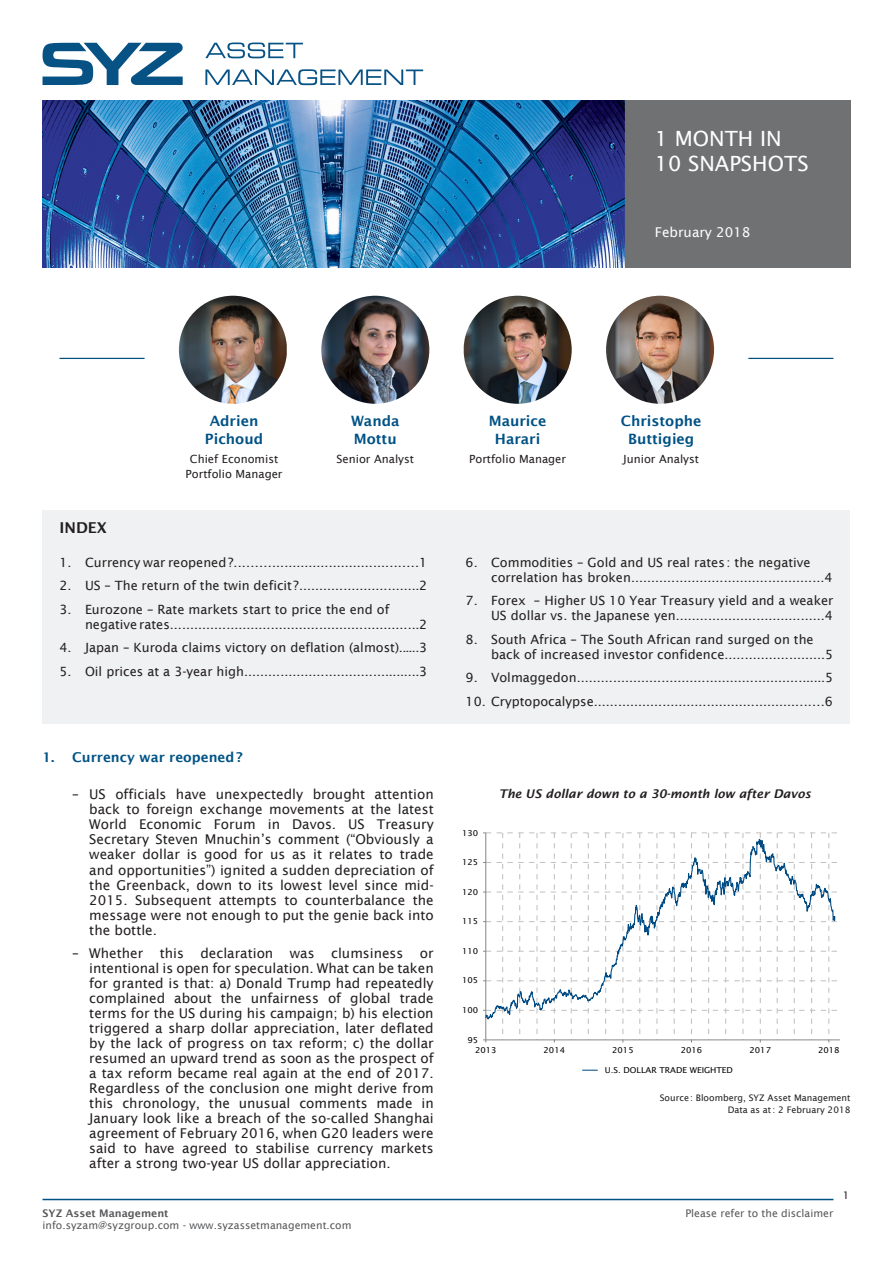
<style>
.page{position:relative;width:893px;height:1263px;background:#fff}
.page>*{position:absolute;margin:0;border:0;box-sizing:border-box;transform-origin:0 0}
.t1{font:21px/25.2px "Lucida Sans";color:#fff}
.t2{font:600 15px "Lucida Sans";color:#231f20}
.t3{font:600 14.25px/18px "Lucida Sans";color:#005285;text-align:center}
.t4{font:13.5px/15px "Lucida Sans";color:#231f20;text-align:justify}
.t5{font:600 13.5px "Lucida Sans";color:#005285}
.t6{font:13.5px "Lucida Sans";color:#fff}
.t7{font:12.75px/15px "Lucida Sans";color:#231f20}
.Graph_TITLES{font:italic 600 12px "Lucida Sans";color:#231f20}
.t8{font:11.25px "Lucida Sans";color:#231f20}
.t9{font:10.5px "Lucida Sans";color:#57585a}
.t10{font:600 10.5px "Lucida Sans";color:#57585a}
.PAGE_NUMBERING{font:10.5px "Lucida Sans";color:#231f20}
.Source_data{font:9px "Lucida Sans";color:#231f20}
.t11{font:8.1px "Lucida Sans";color:#000;scale:1.05 1}
</style>
<div class="page">
<svg style="left:205px;top:43px;width:98px;height:15px"></svg>
<svg style="left:205px;top:69px;width:218px;height:16px"></svg>
<svg style="left:43px;top:43px;width:140px;height:42px"></svg>
<img style="left:43px;top:100px;width:807px;height:168px">
<hr style="left:43px;top:1199px;width:790px;height:1px;background:#005285">
<div style="left:43px;top:510px;width:807px;height:214px;background:#f0f1f2"></div>
<hr style="left:748px;top:358px;width:85px;height:1px;background:#005285">
<hr style="left:60px;top:358px;width:85px;height:1px;background:#005285">
<svg style="left:483px;top:832px;width:357px;height:210px"></svg>
<svg style="left:583px;top:1070px;width:14px;height:1px"></svg>
<img style="left:179px;top:296px;width:108px;height:108px;border-radius:53px">
<img style="left:606px;top:296px;width:108px;height:108px;border-radius:54px">
<img style="left:321px;top:296px;width:108px;height:108px;border-radius:54px">
<img style="left:464px;top:296px;width:108px;height:108px;border-radius:53px">
<h1 class="t1" style="left:655px;top:126px;width:155px">1 MONTH IN<br>10 SNAPSHOTS</h1>
<p class="t6" style="left:655px;top:224px;width:97px">February 2018</p>
<p class="t2" style="left:60px;top:519px;width:49px">INDEX</p>
<p class="t3" style="left:205px;top:412px;width:60px">Adrien<br>Pichoud</p>
<p class="t8" style="left:190px;top:453px;width:90px">Chief Economist</p>
<p class="t8" style="left:186px;top:468px;width:98px">Portfolio Manager</p>
<p class="t3" style="left:351px;top:412px;width:50px;text-align:left">Wanda<br>Mottu</p>
<p class="t8" style="left:336px;top:453px;width:79px">Senior Analyst</p>
<p class="t7" style="left:60px;top:555px;width:369px">1. Currency war reopened?.............................................1</p>
<p class="t7" style="left:60px;top:578px;width:369px">2. US – The return of the twin deficit ?..............................2</p>
<p class="t7" style="left:85px;top:602px;width:344px;text-indent:-26px">3. Eurozone – Rate markets start to price the end of negative rates..............................................................2</p>
<p class="t7" style="left:60px;top:640px;width:369px">4. Japan – Kuroda claims victory on deflation (almost)......3</p>
<p class="t7" style="left:60px;top:664px;width:369px">5. Oil prices at a 3-year high............................................3</p>
<p class="t5" style="left:43px;top:750px;width:202px">1. Currency war reopened?</p>
<p class="t4" style="left:89px;top:787px;width:346px;text-indent:-17px">– US officials have unexpectedly brought attention back to foreign exchange movements at the latest World Economic Forum in Davos. US Treasury Secretary Steven Mnuchin’s comment (“Obviously a weaker dollar is good for us as it relates to trade and opportunities”) ignited a sudden depreciation of the Greenback, down to its lowest level since mid-2015. Subsequent attempts to counterbalance the message were not enough to put the genie back into the bottle.</p>
<p class="t4" style="left:89px;top:946px;width:346px;text-indent:-17px">– Whether this declaration was clumsiness or intentional is open for speculation. What can be taken for granted is that: a) Donald Trump had repeatedly complained about the unfairness of global trade terms for the US during his campaign; b) his election triggered a sharp dollar appreciation, later deflated by the lack of progress on tax reform; c) the dollar resumed an upward trend as soon as the prospect of a tax reform became real again at the end of 2017.<br>Regardless of the conclusion one might derive from this chronology, the unusual comments made in January look like a breach of the so-called Shanghai agreement of February 2016, when G20 leaders were said to have agreed to stabilise currency markets after a strong two-year US dollar appreciation.</p>
<p class="t3" style="left:489px;top:412px;width:59px">Maurice<br>Harari</p>
<p class="t8" style="left:469px;top:453px;width:98px">Portfolio Manager</p>
<p class="t3" style="left:621px;top:412px;width:82px">Christophe<br>Buttigieg</p>
<p class="t8" style="left:623px;top:453px;width:77px">Junior Analyst</p>
<p class="t7" style="left:491px;top:555px;width:343px;text-indent:-26px">6. Commodities – Gold and US real rates : the negative correlation has broken................................................4</p>
<p class="t7" style="left:466px;top:593px;width:369px;text-align:right">7. Forex – Higher US 10 Year Treasury yield and a weaker<br>US dollar vs. the Japanese yen.....................................4</p>
<p class="t7" style="left:491px;top:632px;width:344px;text-indent:-26px">8. South Africa – The South African rand surged on the back of increased investor confidence.........................5</p>
<p class="t7" style="left:466px;top:670px;width:369px">9. Volmaggedon..............................................................5</p>
<p class="t7" style="left:466px;top:694px;width:369px">10. Cryptopocalypse.........................................................6</p>
<p class="t11" style="left:462px;top:828px;width:17px">130</p>
<p class="t11" style="left:462px;top:857px;width:17px">125</p>
<p class="t11" style="left:462px;top:887px;width:17px">120</p>
<p class="t11" style="left:462px;top:917px;width:17px">115</p>
<p class="t11" style="left:462px;top:946px;width:17px">110</p>
<p class="t11" style="left:462px;top:976px;width:17px">105</p>
<p class="t11" style="left:462px;top:1005px;width:17px">100</p>
<p class="t11" style="left:467px;top:1035px;width:12px">95</p>
<p class="Graph_TITLES" style="left:499px;top:787px;width:314px">The US dollar down to a 30-month low after Davos</p>
<p class="t11" style="left:475px;top:1045px;width:22px">2013</p>
<p class="t11" style="left:544px;top:1045px;width:22px">2014</p>
<p class="t11" style="left:612px;top:1045px;width:22px">2015</p>
<p class="t11" style="left:681px;top:1045px;width:22px">2016</p>
<p class="t11" style="left:749px;top:1045px;width:22px">2017</p>
<p class="t11" style="left:818px;top:1045px;width:22px">2018</p>
<p class="t11" style="left:605px;top:1065px;width:123px">U.S. DOLLAR TRADE WEIGHTED</p>
<p class="Source_data" style="left:660px;top:1093px;width:192px">Source: Bloomberg, SYZ Asset Management</p>
<p class="Source_data" style="left:728px;top:1105px;width:124px">Data as at: 2 February 2018</p>
<p class="PAGE_NUMBERING" style="left:843px;top:1189px;width:8px">1</p>
<p class="t10" style="left:43px;top:1207px;width:128px">SYZ Asset Management</p>
<p class="t9" style="left:685px;top:1207px;width:149px">Please refer to the disclaimer</p>
<p class="t9" style="left:43px;top:1219px;width:311px">info.syzam@syzgroup.com - www.syzassetmanagement.com</p>
</div>
